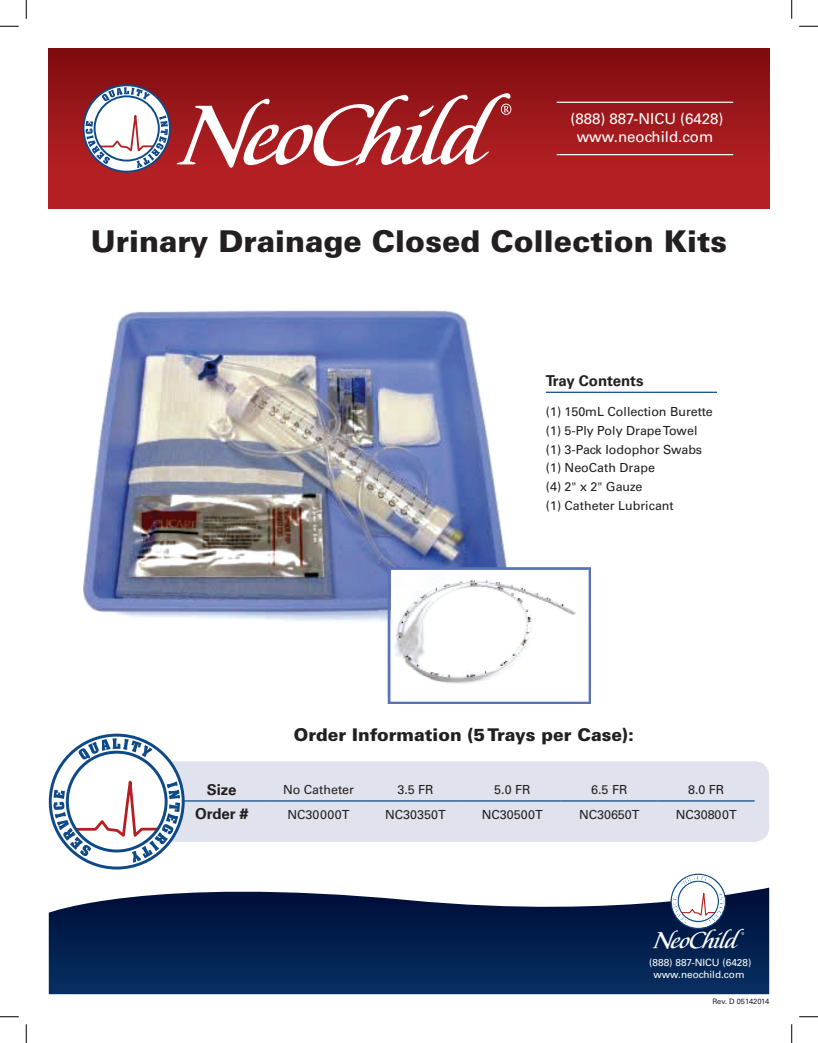
<style>
.page{position:relative;width:818px;height:1043px;background:#fff}
.page>*{position:absolute;margin:0;border:0;box-sizing:border-box;transform-origin:0 0}
.t1{font:107.5px "Florens LP Std";letter-spacing:-.03em;color:#fff}
.t2{font:900 30px "Univers LT Std";color:#231f20}
.t3{font:29.38px "Florens LP Std";letter-spacing:-.03em;color:#fff}
.t4{font:900 17.5px "Univers LT Std";color:#231f20}
.t5{font:15px/18px "Univers LT Std";color:#fff;text-align:center}
.t6{font:700 15px "Univers LT Std";color:#231f20}
.t7{font:12.5px/18.8px "Univers LT Std";color:#231f20}
.t8{font:10px/12px "Univers LT Std";color:#fff;text-align:center}
.t9{font:7.5px "Univers LT Std";color:#231f20}
</style>
<div class="page">
<svg style="left:49px;top:887px;width:720px;height:107px;background:#1e3861"></svg>
<div style="left:49px;top:49px;width:720px;height:159px;background:linear-gradient(to bottom,#810e11,#be2428)"></div>
<svg style="left:82px;top:83px;width:90px;height:91px"></svg>
<svg style="left:501px;top:104px;width:10px;height:11px"></svg>
<hr style="left:556px;top:102px;width:177px;height:1px;background:#fff">
<hr style="left:556px;top:154px;width:177px;height:1px;background:#fff">
<svg style="left:670px;top:873px;width:56px;height:56px"></svg>
<svg style="left:741px;top:931px;width:3px;height:4px"></svg>
<img style="left:83px;top:310px;width:507px;height:394px">
<hr style="left:546px;top:391px;width:171px;height:2px;background:#0f4a88">
<div style="left:83px;top:761px;width:686px;height:80px;background:#e0e2ed;border-radius:15px"></div>
<hr style="left:173px;top:800px;width:97px;height:1px;background:#0f4a88">
<hr style="left:270px;top:800px;width:97px;height:1px;background:#0f4a88">
<hr style="left:367px;top:800px;width:97px;height:1px;background:#0f4a88">
<hr style="left:464px;top:800px;width:96px;height:1px;background:#0f4a88">
<hr style="left:560px;top:800px;width:97px;height:1px;background:#0f4a88">
<hr style="left:657px;top:800px;width:97px;height:1px;background:#0f4a88">
<svg style="left:48px;top:733px;width:138px;height:137px"></svg>
<svg style="left:0;top:25px;width:19px;height:2px"></svg>
<svg style="left:799px;top:25px;width:19px;height:2px"></svg>
<svg style="left:0;top:1016px;width:19px;height:1px"></svg>
<svg style="left:799px;top:1016px;width:19px;height:1px"></svg>
<svg style="left:25px;top:0;width:2px;height:19px"></svg>
<svg style="left:25px;top:1024px;width:2px;height:18px"></svg>
<svg style="left:791px;top:0;width:1px;height:19px"></svg>
<svg style="left:791px;top:1024px;width:1px;height:18px"></svg>
<h1 class="t1" style="left:181px;top:66px;width:306px">NeoChild</h1>
<p class="t5" style="left:570px;top:110px;width:155px">(888) 887-NICU (6428) www.neochild.com</p>
<h2 class="t2" style="left:91px;top:223px;width:637px">Urinary Drainage Closed Collection Kits</h2>
<p class="t6" style="left:546px;top:372px;width:99px">Tray Contents</p>
<p class="t7" style="left:546px;top:402px;width:168px">(1) 150mL Collection Burette (1) 5-Ply Poly Drape Towel (1) 3-Pack Iodophor Swabs (1) NeoCath Drape<br>(4) 2" x 2" Gauze<br>(1) Catheter Lubricant</p>
<h3 class="t4" style="left:294px;top:724px;width:341px">Order Information (5 Trays per Case):</h3>
<p class="t6" style="left:207px;top:781px;width:31px">Size</p>
<p class="t7" style="left:283px;top:779px;width:72px">No Catheter</p>
<p class="t7" style="left:397px;top:779px;width:38px">3.5 FR</p>
<p class="t7" style="left:494px;top:779px;width:38px">5.0 FR</p>
<p class="t7" style="left:591px;top:779px;width:38px">6.5 FR</p>
<p class="t7" style="left:688px;top:779px;width:38px">8.0 FR</p>
<p class="t6" style="left:195px;top:804px;width:55px">Order #</p>
<p class="t7" style="left:287px;top:805px;width:63px">NC30000T</p>
<p class="t7" style="left:385px;top:805px;width:62px">NC30350T</p>
<p class="t7" style="left:482px;top:805px;width:62px">NC30500T</p>
<p class="t7" style="left:579px;top:805px;width:62px">NC30650T</p>
<p class="t7" style="left:675px;top:805px;width:62px">NC30800T</p>
<h3 class="t3" style="left:653px;top:921px;width:85px">NeoChild</h3>
<p class="t8" style="left:649px;top:957px;width:104px">(888) 887-NICU (6428) www.neochild.com</p>
<p class="t9" style="left:712px;top:997px;width:58px">Rev. D 05142014</p>
</div>
